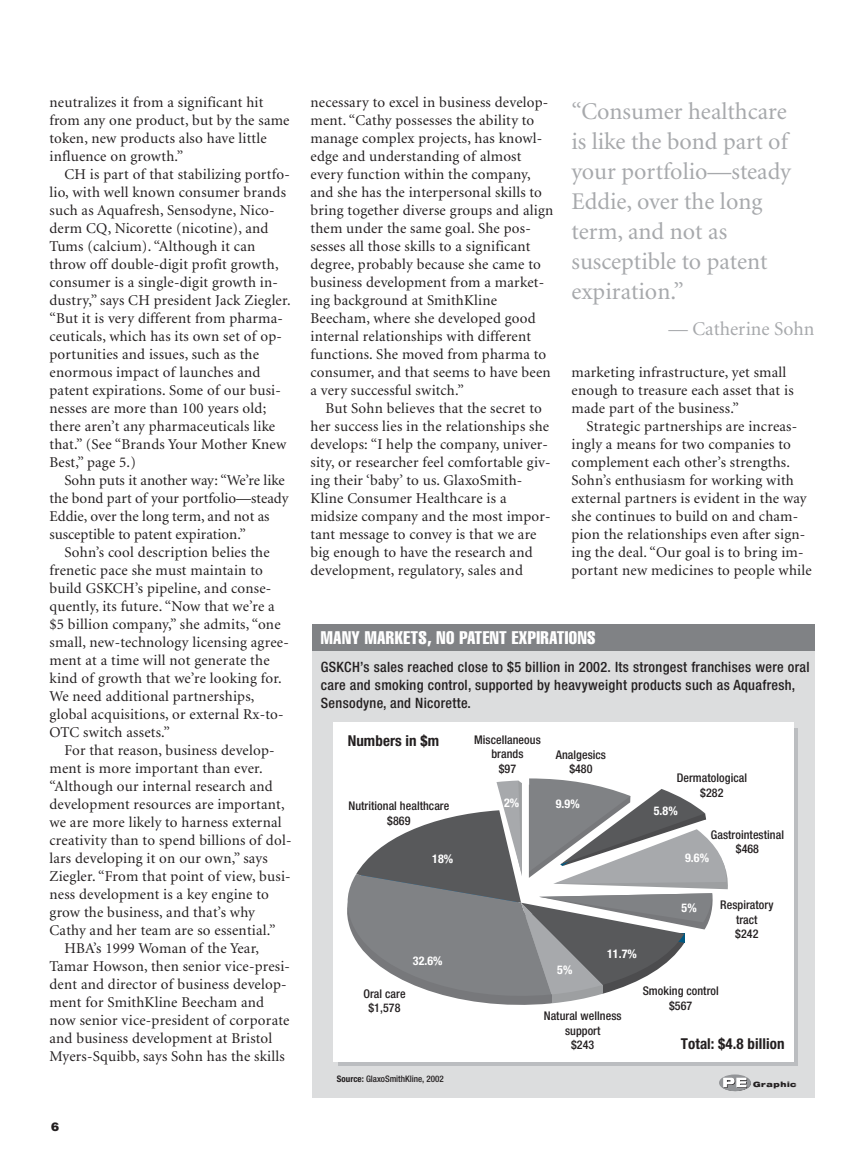
<style>
.page{position:relative;width:864px;height:1161px;background:#fff}
.page>*{position:absolute;margin:0;border:0;box-sizing:border-box;transform-origin:0 0}
.t1{font:24px/30px "Minion";color:#a7a9ac}
.t2{font:19.5px "Minion";color:#a7a9ac}
.t3{font:extra-condensed 18px "Helvetica";letter-spacing:.025em;color:#fff}
.t4{font:15px/18px "Minion";letter-spacing:.015em;color:#231f20}
.t5{font:700 condensed 15px "Helvetica Neue";letter-spacing:.005em;color:#231f20}
.t6{font:500 condensed 14.25px/18px "Helvetica Neue";letter-spacing:.025em;color:#231f20}
.t7{font:500 condensed 12px/14.4px "Helvetica Neue";letter-spacing:.005em;color:#231f20;text-align:center}
.t8{font:700 condensed 12px "Helvetica Neue";color:#fff}
.t9{font:900 12px "Helvetica";color:#231f20}
.t10{font:500 condensed 9px "Helvetica Neue";color:#231f20}
.t11{font:900 expanded 7.35px "Helvetica Neue";letter-spacing:.08em;color:#231f20}
.s1{font-weight:700}
</style>
<div class="page">
<div style="left:312px;top:624px;width:502px;height:474px;background:#dcddde"></div>
<div style="left:338px;top:728px;width:460px;height:338px;background:#bbbdc0"></div>
<div style="left:333px;top:722px;width:461px;height:340px;background:#fff"></div>
<svg style="left:720px;top:1075px;width:30px;height:16px"></svg>
<div style="left:719px;top:1075px;width:32px;height:16px;border:1px solid #939598;border-radius:50%"></div>
<svg style="left:723px;top:1078px;width:24px;height:10px"></svg>
<svg style="left:347px;top:778px;width:381px;height:227px"></svg>
<div style="left:312px;top:624px;width:502px;height:27px;background:#808285"></div>
<p class="t4" style="left:50px;top:94px;width:242px">neutralizes it from a significant hit from any one product, but by the same token, new products also have little influence on growth.”</p>
<p class="t4" style="left:50px;top:166px;width:243px;text-indent:15px">CH is part of that stabilizing portfo&shy;lio, with well known consumer brands such as Aquafresh, Sensodyne, Nico&shy;derm CQ, Nicorette (nicotine), and Tums (calcium). “Although it can throw off double-digit profit growth, consumer is a single-digit growth in&shy;dustry,” says CH president Jack Ziegler. “But it is very different from pharma&shy;ceuticals, which has its own set of op&shy;portunities and issues, such as the enormous impact of launches and patent expirations. Some of our busi&shy;nesses are more than 100 years old; there aren’t any pharmaceuticals like that.” (See “Brands Your Mother Knew Best,” page 5.)</p>
<p class="t4" style="left:50px;top:472px;width:240px;text-indent:15px">Sohn puts it another way: “We’re like the bond part of your portfolio—steady Eddie, over the long term, and not as susceptible to patent expiration.”</p>
<p class="t4" style="left:50px;top:544px;width:241px;text-indent:15px">Sohn’s cool description belies the frenetic pace she must maintain to build GSKCH’s pipeline, and conse&shy;quently, its future. “Now that we’re a $5 billion company,” she admits, “one small, new-technology licensing agree&shy;ment at a time will not generate the kind of growth that we’re looking for.<br>We need additional partnerships, global acquisitions, or external Rx-to-OTC switch assets.”</p>
<p class="t4" style="left:64px;top:742px;width:212px">For that reason, business develop-</p>
<p class="t4" style="left:50px;top:760px;width:215px">ment is more important than ever.</p>
<p class="t4" style="left:50px;top:778px;width:225px">“Although our internal research and</p>
<p class="t4" style="left:50px;top:796px;width:237px">development resources are important,</p>
<p class="t4" style="left:50px;top:814px;width:234px">we are more likely to harness external</p>
<p class="t4" style="left:50px;top:832px;width:244px">creativity than to spend billions of dol-</p>
<p class="t4" style="left:50px;top:850px;width:220px">lars developing it on our own,” says</p>
<p class="t4" style="left:50px;top:868px;width:243px">Ziegler. “From that point of view, busi-</p>
<p class="t4" style="left:50px;top:886px;width:221px">ness development is a key engine to</p>
<p class="t4" style="left:50px;top:904px;width:207px">grow the business, and that’s why</p>
<p class="t4" style="left:50px;top:922px;width:227px">Cathy and her team are so essential.”</p>
<p class="t4" style="left:64px;top:940px;width:196px">HBA’s 1999 Woman of the Year,</p>
<p class="t4" style="left:50px;top:958px;width:242px">Tamar Howson, then senior vice-presi-</p>
<p class="t4" style="left:50px;top:976px;width:239px">dent and director of business develop-</p>
<p class="t4" style="left:50px;top:994px;width:216px">ment for SmithKline Beecham and</p>
<p class="t4" style="left:50px;top:1012px;width:241px">now senior vice-president of corporate</p>
<p class="t4" style="left:50px;top:1030px;width:224px">and business development at Bristol</p>
<p class="t4" style="left:50px;top:1048px;width:237px">Myers-Squibb, says Sohn has the skills</p>
<p class="t9" style="left:51px;top:1123px;width:10px">6</p>
<p class="t4" style="left:310px;top:94px;width:244px">necessary to excel in business develop&shy;ment. “Cathy possesses the ability to manage complex projects, has knowl&shy;edge and understanding of almost every function within the company, and she has the interpersonal skills to bring together diverse groups and align them under the same goal. She pos&shy;sesses all those skills to a significant degree, probably because she came to business development from a market&shy;ing background at SmithKline Beecham, where she developed good internal relationships with different functions. She moved from pharma to consumer, and that seems to have been a very successful switch.”</p>
<p class="t4" style="left:310px;top:400px;width:242px;text-indent:15px">But Sohn believes that the secret to her success lies in the relationships she develops: “I help the company, univer&shy;sity, or researcher feel comfortable giv&shy;ing their ‘baby’ to us. GlaxoSmith-Kline Consumer Healthcare is a midsize company and the most impor&shy;tant message to convey is that we are big enough to have the research and development, regulatory, sales and</p>
<h1 class="t1" style="left:571px;top:99px;width:221px">“Consumer healthcare is like the bond part of your portfolio—steady<br>Eddie, over the long term, and not as susceptible to patent expiration.”</h1>
<h2 class="t2" style="left:668px;top:321px;width:148px">— Catherine Sohn</h2>
<p class="t4" style="left:572px;top:364px;width:224px">marketing infrastructure, yet small enough to treasure each asset that is made part of the business.”</p>
<p class="t4" style="left:572px;top:418px;width:242px;text-indent:15px">Strategic partnerships are increas&shy;ingly a means for two companies to complement each other’s strengths.<br>Sohn’s enthusiasm for working with external partners is evident in the way she continues to build on and cham&shy;pion the relationships even after sign&shy;ing the deal. “Our goal is to bring im&shy;portant new medicines to people while</p>
<p class="t3" style="left:321px;top:631px;width:276px">MANY MARKETS, NO PATENT EXPIRATIONS</p>
<p class="t6" style="left:321px;top:660px;width:490px">GSKCH’s sales reached close to $5 billion in 2002. Its strongest franchises were oral care and smoking control, supported by heavyweight products such as Aquafresh,<br>Sensodyne, and Nicorette.</p>
<p class="t5" style="left:348px;top:735px;width:93px">Numbers in $m</p>
<p class="t7" style="left:348px;top:800px;width:103px">Nutritional healthcare $869</p>
<p class="t8" style="left:432px;top:854px;width:22px">18%</p>
<p class="t8" style="left:413px;top:956px;width:31px">32.6%</p>
<p class="t7" style="left:363px;top:987px;width:44px">Oral care $1,578</p>
<p class="t10" style="left:337px;top:1075px;width:108px"><span class="s1">Source:</span> GlaxoSmithKline, 2002</p>
<p class="t7" style="left:474px;top:734px;width:68px">Miscellaneous brands<br>$97</p>
<p class="t7" style="left:556px;top:749px;width:52px">Analgesics $480</p>
<p class="t8" style="left:504px;top:798px;width:17px">2%</p>
<p class="t8" style="left:556px;top:799px;width:25px">9.9%</p>
<p class="t8" style="left:557px;top:966px;width:17px">5%</p>
<p class="t8" style="left:607px;top:949px;width:31px">11.7%</p>
<p class="t7" style="left:677px;top:772px;width:72px">Dermatological $282</p>
<p class="t7" style="left:711px;top:828px;width:75px">Gastrointestinal $468</p>
<p class="t8" style="left:654px;top:806px;width:25px">5.8%</p>
<p class="t8" style="left:685px;top:854px;width:25px">9.6%</p>
<p class="t8" style="left:682px;top:903px;width:17px">5%</p>
<p class="t7" style="left:720px;top:899px;width:55px">Respiratory tract<br>$242</p>
<p class="t7" style="left:544px;top:1010px;width:79px">Natural wellness support<br>$243</p>
<p class="t7" style="left:643px;top:985px;width:78px">Smoking control $567</p>
<p class="t5" style="left:681px;top:1038px;width:105px">Total: $4.8 billion</p>
<p class="t11" style="left:753px;top:1081px;width:45px">Graphic</p>
</div>
